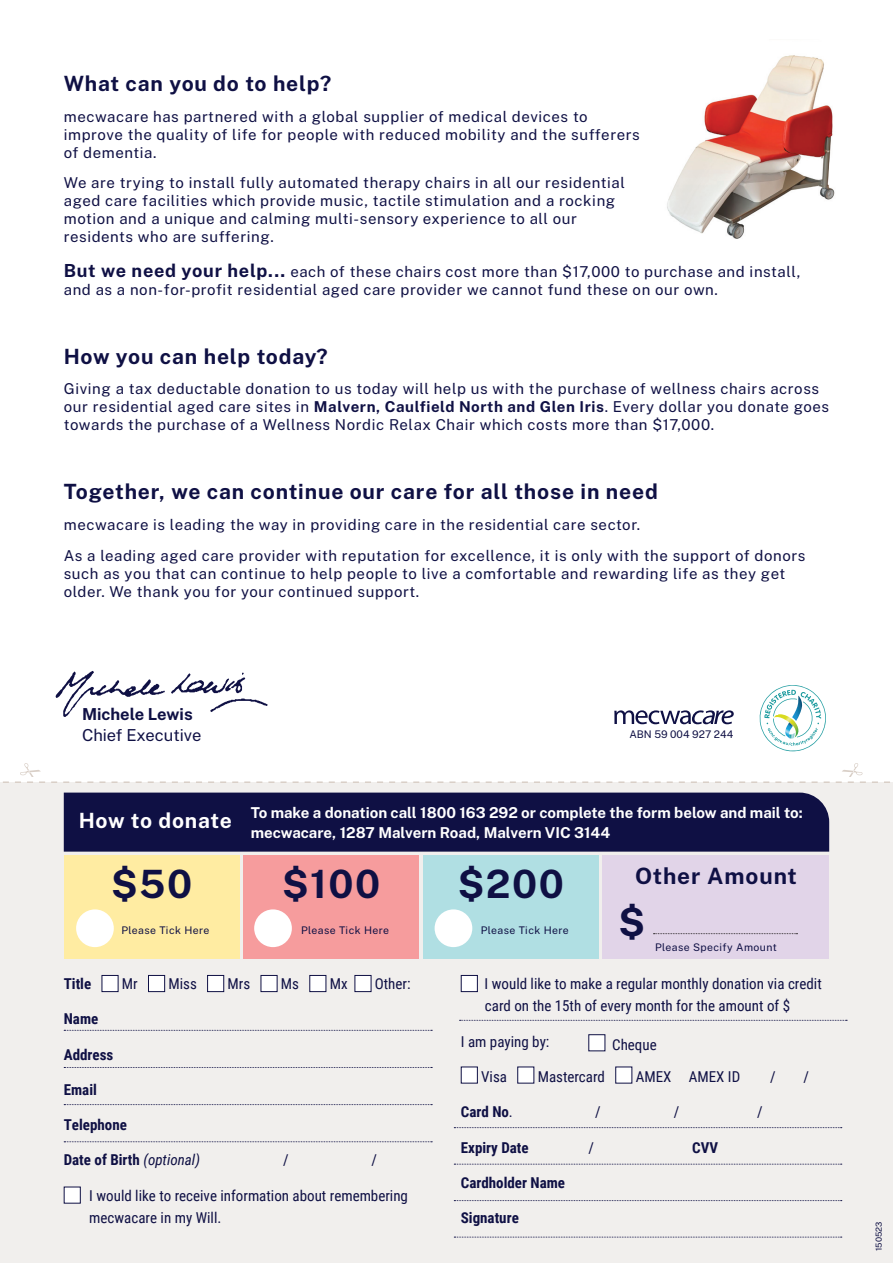
<style>
.page{position:relative;width:893px;height:1263px;background:#fff}
.page>*{position:absolute;margin:0;border:0;box-sizing:border-box;transform-origin:0 0}
.t1{font:700 39px "Public Sans";letter-spacing:.04em;color:#0f1044}
.t2{font:700 22.5px "Public Sans";letter-spacing:.04em;color:#0f1044}
.Body_Copy{font:700 21px "Public Sans";letter-spacing:.04em;color:#0f1044}
.t3{font:700 21px "Public Sans";letter-spacing:.025em;color:#fff}
.t4{font:16.5px "Public Sans";color:#0f1044}
.t5{font:700 16.5px "Public Sans";color:#0f1044}
.Body_Copy-2{font:15px/18px "Public Sans";letter-spacing:.04em;color:#0f1044}
.t6{font:15px/22.5px "Roboto Condensed";color:#0f1044}
.t7{font:700 15px/20.2px "Public Sans";color:#fff}
.t8{font:700 15px "Roboto Condensed";color:#0f1044}
.Body_Copy-3{font:10.5px "Public Sans";letter-spacing:.035em;color:#0f1044}
.Body_Copy-4{font:10.5px "Public Sans";color:#0f1044}
.t9{font:8.4px "Public Sans";color:#0f1044}
.s1{font-weight:700;font-size:18px}
.s2{font-weight:700}
.s3{font-weight:400;font-style:italic}
.s4{font-weight:400}
</style>
<div class="page">
<div style="left:0;top:782px;width:893px;height:481px;background:#f1efed"></div>
<div style="left:243px;top:855px;width:176px;height:104px;background:#f69c9d"></div>
<div style="left:64px;top:792px;width:765px;height:60px;background:#0f1044"></div>
<img style="left:55px;top:671px;width:213px;height:46px">
<div style="left:64px;top:855px;width:175px;height:104px;background:#ffeca2"></div>
<div style="left:423px;top:855px;width:176px;height:104px;background:#b0dfe3"></div>
<div style="left:603px;top:855px;width:226px;height:104px;background:#e1d4e8"></div>
<div style="left:461px;top:975px;width:17px;height:17px;background:#fff;border:1px solid #0f1044"></div>
<div style="left:588px;top:1034px;width:17px;height:17px;background:#fff"></div>
<div style="left:461px;top:1066px;width:17px;height:17px;background:#fff"></div>
<div style="left:517px;top:1066px;width:17px;height:17px;background:#fff"></div>
<div style="left:615px;top:1066px;width:17px;height:17px;background:#fff"></div>
<div style="left:102px;top:975px;width:16px;height:17px;background:#fff;border:1px solid #0f1044"></div>
<div style="left:148px;top:975px;width:17px;height:17px;background:#fff;border:1px solid #0f1044"></div>
<div style="left:207px;top:975px;width:17px;height:17px;background:#fff;border:1px solid #0f1044"></div>
<div style="left:261px;top:975px;width:16px;height:17px;background:#fff;border:1px solid #0f1044"></div>
<div style="left:309px;top:975px;width:17px;height:17px;background:#fff;border:1px solid #0f1044"></div>
<div style="left:355px;top:975px;width:16px;height:17px;background:#fff;border:1px solid #0f1044"></div>
<div style="left:64px;top:1186px;width:17px;height:17px;background:#fff"></div>
<svg style="left:759px;top:685px;width:67px;height:67px"></svg>
<svg style="left:64px;top:1030px;width:368px;height:1px"></svg>
<svg style="left:64px;top:1067px;width:368px;height:1px"></svg>
<svg style="left:64px;top:1104px;width:368px;height:1px"></svg>
<svg style="left:64px;top:1141px;width:368px;height:1px"></svg>
<svg style="left:454px;top:1127px;width:388px;height:1px"></svg>
<svg style="left:454px;top:1164px;width:388px;height:1px"></svg>
<svg style="left:454px;top:1200px;width:388px;height:1px"></svg>
<svg style="left:454px;top:1237px;width:388px;height:1px"></svg>
<svg style="left:460px;top:1020px;width:387px;height:1px"></svg>
<div style="left:76px;top:909px;width:38px;height:38px;background:#fff;border-radius:50%"></div>
<div style="left:254px;top:909px;width:38px;height:38px;background:#fff;border-radius:50%"></div>
<div style="left:435px;top:909px;width:37px;height:38px;background:#fff;border-radius:50%"></div>
<svg style="left:653px;top:933px;width:144px;height:1px"></svg>
<svg style="left:614px;top:710px;width:120px;height:14px"></svg>
<svg style="left:3px;top:763px;width:887px;height:20px"></svg>
<img style="left:667px;top:55px;width:168px;height:184px">
<p class="Body_Copy" style="left:64px;top:68px;width:269px">What can you do to help?</p>
<p class="Body_Copy-2" style="left:64px;top:107px;width:578px">mecwacare has partnered with a global supplier of medical devices to improve the quality of life for people with reduced mobility and the sufferers of dementia.</p>
<p class="Body_Copy-2" style="left:64px;top:173px;width:563px">We are trying to install fully automated therapy chairs in all our residential aged care facilities which provide music, tactile stimulation and a rocking motion and a unique and calming multi-sensory experience to all our residents who are suffering.</p>
<p class="Body_Copy-2" style="left:64px;top:262px;width:738px"><span class="s1">But we need your help...</span> each of these chairs cost more than $17,000 to purchase and install, and as a non-for-profit residential aged care provider we cannot fund these on our own.</p>
<p class="Body_Copy" style="left:64px;top:340px;width:266px">How you can help today?</p>
<p class="Body_Copy-2" style="left:64px;top:379px;width:767px">Giving a tax deductable donation to us today will help us with the purchase of wellness chairs across our residential aged care sites in <span class="s2">Malvern, Caulfield North and Glen Iris</span>. Every dollar you donate goes towards the purchase of a Wellness Nordic Relax Chair which costs more than $17,000.</p>
<p class="Body_Copy" style="left:64px;top:476px;width:595px">Together, we can continue our care for all those in need</p>
<p class="Body_Copy-2" style="left:64px;top:515px;width:578px">mecwacare is leading the way in providing care in the residential care sector.</p>
<p class="Body_Copy-2" style="left:64px;top:545px;width:743px">As a leading aged care provider with reputation for excellence, it is only with the support of donors such as you that can continue to help people to live a comfortable and rewarding life as they get older. We thank you for your continued support.</p>
<p class="t5" style="left:82px;top:702px;width:112px">Michele Lewis</p>
<p class="t4" style="left:82px;top:724px;width:121px">Chief Executive</p>
<p class="Body_Copy-4" style="left:629px;top:727px;width:105px">ABN 59 004 927 244</p>
<p class="t3" style="left:79px;top:804px;width:155px">How to donate</p>
<p class="t1" style="left:111px;top:855px;width:83px">$50</p>
<p class="Body_Copy-3" style="left:121px;top:922px;width:90px">Please Tick Here</p>
<p class="t7" style="left:251px;top:802px;width:554px">To make a donation call 1800 163 292 or complete the form below and mail to: mecwacare, 1287 Malvern Road, Malvern VIC 3144</p>
<p class="t1" style="left:282px;top:855px;width:100px">$100</p>
<p class="Body_Copy-3" style="left:301px;top:922px;width:90px">Please Tick Here</p>
<p class="t1" style="left:458px;top:855px;width:108px">$200</p>
<p class="Body_Copy-3" style="left:481px;top:922px;width:90px">Please Tick Here</p>
<p class="t2" style="left:635px;top:859px;width:163px">Other Amount</p>
<p class="t1" style="left:618px;top:893px;width:28px">$</p>
<p class="t8" style="left:64px;top:973px;width:29px">Title</p>
<p class="t6" style="left:122px;top:972px;width:17px">Mr</p>
<p class="t6" style="left:168px;top:972px;width:30px">Miss</p>
<p class="t6" style="left:228px;top:972px;width:24px">Mrs</p>
<p class="t6" style="left:281px;top:972px;width:20px">Ms</p>
<p class="t6" style="left:330px;top:972px;width:19px">Mx</p>
<p class="t6" style="left:375px;top:972px;width:37px">Other:</p>
<p class="t8" style="left:64px;top:1008px;width:36px">Name</p>
<p class="t8" style="left:64px;top:1044px;width:51px">Address</p>
<p class="t8" style="left:64px;top:1079px;width:35px">Email</p>
<p class="t8" style="left:64px;top:1114px;width:65px">Telephone</p>
<p class="t8" style="left:64px;top:1149px;width:138px">Date of Birth <span class="s3">(optional)</span></p>
<p class="t6" style="left:283px;top:1148px;width:7px">/</p>
<p class="t6" style="left:372px;top:1148px;width:7px">/</p>
<p class="t6" style="left:89px;top:1183px;width:320px">I would like to receive information about remembering mecwacare in my Will.</p>
<p class="Body_Copy-3" style="left:655px;top:939px;width:123px">Please Specify Amount</p>
<p class="t6" style="left:485px;top:972px;width:339px">I would like to make a regular monthly donation via credit card on the 15th of every month for the amount of $</p>
<p class="t6" style="left:461px;top:1029px;width:90px">I am paying by:</p>
<p class="t6" style="left:612px;top:1032px;width:46px">Cheque</p>
<p class="t6" style="left:481px;top:1065px;width:27px">Visa</p>
<p class="t6" style="left:538px;top:1065px;width:69px">Mastercard</p>
<p class="t6" style="left:636px;top:1065px;width:106px">AMEX AMEX ID</p>
<p class="t6" style="left:770px;top:1065px;width:7px">/</p>
<p class="t6" style="left:803px;top:1065px;width:7px">/</p>
<p class="t8" style="left:461px;top:1101px;width:54px">Card No<span class="s4">.</span></p>
<p class="t6" style="left:595px;top:1100px;width:7px">/</p>
<p class="t6" style="left:674px;top:1100px;width:7px">/</p>
<p class="t6" style="left:757px;top:1100px;width:7px">/</p>
<p class="t8" style="left:461px;top:1137px;width:69px">Expiry Date</p>
<p class="t6" style="left:588px;top:1135px;width:7px">/</p>
<p class="t8" style="left:692px;top:1137px;width:27px">CVV</p>
<p class="t8" style="left:461px;top:1172px;width:106px">Cardholder Name</p>
<p class="t8" style="left:461px;top:1207px;width:60px">Signature</p>
<p class="t9" style="left:873px;top:1251px;width:31px;rotate:-90deg">150523</p>
</div>
